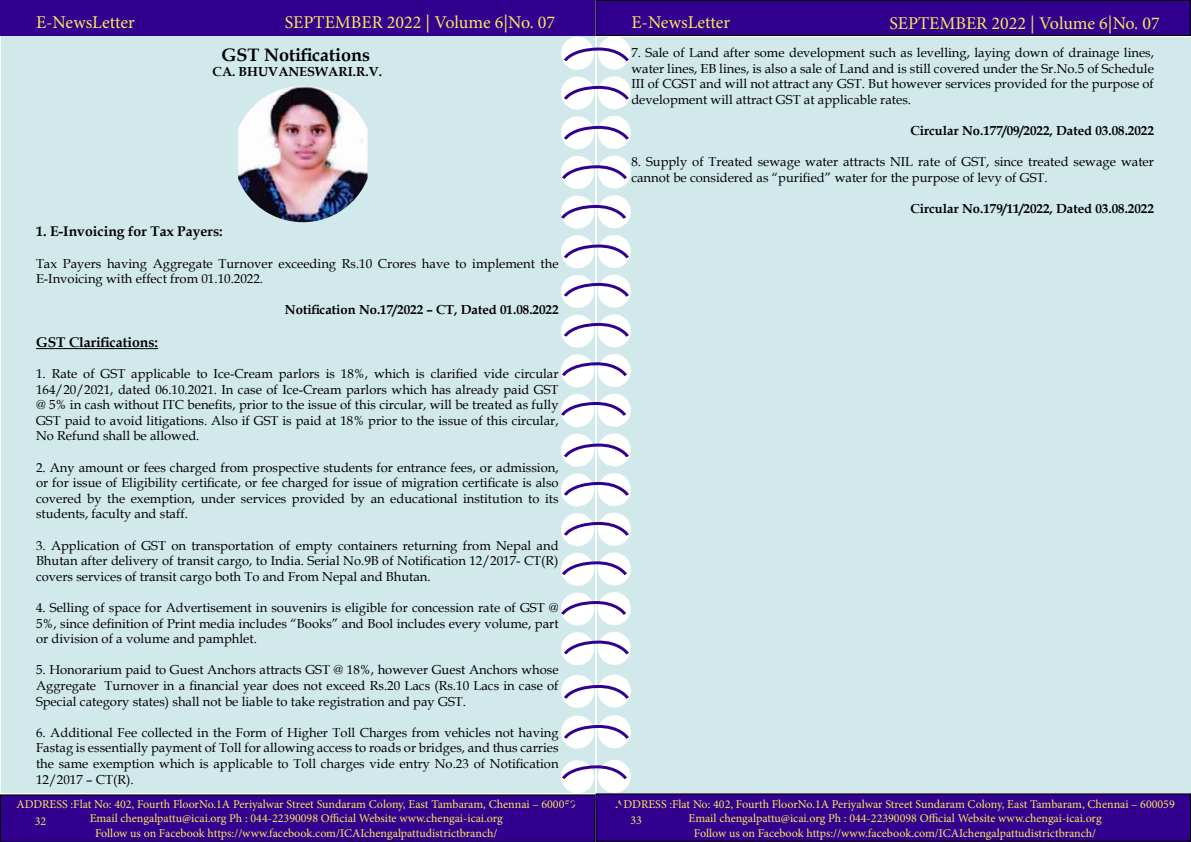
<style>
.page{position:relative;width:1191px;height:842px;background:#fff}
.page>*{position:absolute;margin:0;border:0;box-sizing:border-box;transform-origin:0 0}
.t1{font:18px "Minion Pro";color:#fce85d}
.t2{font:700 18px "Book Antiqua";color:#000}
.t3{font:700 14px "Book Antiqua";color:#000}
.t4{font:13px/15.6px "Book Antiqua";color:#000;text-align:justify}
.t5{font:700 13px "Book Antiqua";color:#000}
.t6{font:12px/14.4px "Minion Pro";color:#fce85d;text-align:center}
</style>
<div class="page">
<div style="left:1px;top:36px;width:593px;height:757px;background:#d2e9ec"></div>
<div style="left:597px;top:37px;width:593px;height:757px;background:#d2e9ec"></div>
<div style="left:0;top:0;width:595px;height:36px;background:#32008f"></div>
<div style="left:596px;top:0;width:594px;height:36px;background:#32008f"></div>
<div style="left:595px;top:0;width:595px;height:36px;border:1px solid #000"></div>
<div style="left:596px;top:794px;width:594px;height:47px;background:#32008f"></div>
<div style="left:595px;top:793px;width:596px;height:49px;border:1px solid #000"></div>
<div style="left:598px;top:36px;width:33px;height:34px;background:#fff;border-radius:50%"></div>
<div style="left:561px;top:37px;width:33px;height:33px;background:#fff;border-radius:50%"></div>
<div style="left:598px;top:76px;width:33px;height:33px;background:#fff;border-radius:50%"></div>
<div style="left:561px;top:77px;width:33px;height:33px;background:#fff;border-radius:50%"></div>
<div style="left:598px;top:116px;width:33px;height:33px;background:#fff;border-radius:50%"></div>
<div style="left:561px;top:116px;width:33px;height:33px;background:#fff;border-radius:50%"></div>
<div style="left:598px;top:156px;width:33px;height:33px;background:#fff;border-radius:50%"></div>
<div style="left:561px;top:156px;width:33px;height:33px;background:#fff;border-radius:50%"></div>
<div style="left:598px;top:195px;width:33px;height:33px;background:#fff;border-radius:50%"></div>
<div style="left:561px;top:196px;width:33px;height:33px;background:#fff;border-radius:50%"></div>
<div style="left:598px;top:235px;width:33px;height:33px;background:#fff;border-radius:50%"></div>
<div style="left:561px;top:235px;width:33px;height:33px;background:#fff;border-radius:50%"></div>
<div style="left:598px;top:275px;width:33px;height:33px;background:#fff;border-radius:50%"></div>
<div style="left:561px;top:275px;width:33px;height:33px;background:#fff;border-radius:50%"></div>
<div style="left:598px;top:314px;width:33px;height:33px;background:#fff;border-radius:50%"></div>
<div style="left:561px;top:315px;width:33px;height:33px;background:#fff;border-radius:50%"></div>
<div style="left:598px;top:354px;width:33px;height:33px;background:#fff;border-radius:50%"></div>
<div style="left:561px;top:354px;width:33px;height:33px;background:#fff;border-radius:50%"></div>
<div style="left:598px;top:394px;width:33px;height:33px;background:#fff;border-radius:50%"></div>
<div style="left:561px;top:394px;width:33px;height:33px;background:#fff;border-radius:50%"></div>
<div style="left:598px;top:433px;width:33px;height:33px;background:#fff;border-radius:50%"></div>
<div style="left:561px;top:434px;width:33px;height:33px;background:#fff;border-radius:50%"></div>
<div style="left:598px;top:473px;width:33px;height:33px;background:#fff;border-radius:50%"></div>
<div style="left:561px;top:473px;width:33px;height:33px;background:#fff;border-radius:50%"></div>
<div style="left:598px;top:513px;width:33px;height:33px;background:#fff;border-radius:50%"></div>
<div style="left:561px;top:513px;width:33px;height:33px;background:#fff;border-radius:50%"></div>
<div style="left:598px;top:552px;width:33px;height:33px;background:#fff;border-radius:50%"></div>
<div style="left:561px;top:553px;width:33px;height:33px;background:#fff;border-radius:50%"></div>
<div style="left:598px;top:592px;width:33px;height:33px;background:#fff;border-radius:50%"></div>
<div style="left:561px;top:592px;width:33px;height:33px;background:#fff;border-radius:50%"></div>
<div style="left:598px;top:632px;width:33px;height:33px;background:#fff;border-radius:50%"></div>
<div style="left:561px;top:632px;width:33px;height:33px;background:#fff;border-radius:50%"></div>
<div style="left:598px;top:674px;width:33px;height:33px;background:#fff;border-radius:50%"></div>
<div style="left:561px;top:675px;width:33px;height:33px;background:#fff;border-radius:50%"></div>
<div style="left:598px;top:715px;width:33px;height:33px;background:#fff;border-radius:50%"></div>
<div style="left:561px;top:715px;width:33px;height:34px;background:#fff;border-radius:50%"></div>
<div style="left:598px;top:760px;width:33px;height:33px;background:#fff;border-radius:50%"></div>
<div style="left:561px;top:760px;width:33px;height:33px;background:#fff;border-radius:50%"></div>
<svg style="left:562px;top:45px;width:68px;height:19px"></svg>
<svg style="left:562px;top:441px;width:68px;height:19px"></svg>
<svg style="left:562px;top:242px;width:68px;height:19px"></svg>
<svg style="left:562px;top:638px;width:68px;height:19px"></svg>
<svg style="left:562px;top:84px;width:68px;height:18px"></svg>
<svg style="left:562px;top:480px;width:68px;height:18px"></svg>
<svg style="left:562px;top:281px;width:68px;height:18px"></svg>
<svg style="left:562px;top:683px;width:68px;height:18px"></svg>
<svg style="left:562px;top:124px;width:68px;height:18px"></svg>
<svg style="left:562px;top:520px;width:68px;height:18px"></svg>
<svg style="left:562px;top:321px;width:68px;height:18px"></svg>
<svg style="left:562px;top:723px;width:68px;height:18px"></svg>
<svg style="left:561px;top:163px;width:68px;height:18px"></svg>
<svg style="left:561px;top:559px;width:68px;height:18px"></svg>
<svg style="left:561px;top:360px;width:68px;height:18px"></svg>
<svg style="left:561px;top:763px;width:67px;height:18px"></svg>
<svg style="left:561px;top:203px;width:65px;height:18px"></svg>
<svg style="left:561px;top:599px;width:65px;height:18px"></svg>
<svg style="left:561px;top:400px;width:67px;height:18px"></svg>
<div style="left:0;top:794px;width:628px;height:48px;background:#32008f"></div>
<hr style="left:36px;top:348px;width:122px;height:1px;background:#000">
<img style="left:238px;top:86px;width:129px;height:136px">
<h1 class="t1" style="left:36px;top:10px;width:100px">E-NewsLetter</h1>
<h1 class="t1" style="left:285px;top:10px;width:272px">SEPTEMBER 2022 | Volume 6|No. 07</h1>
<h1 class="t1" style="left:631px;top:10px;width:100px">E-NewsLetter</h1>
<h1 class="t1" style="left:889px;top:11px;width:272px">SEPTEMBER 2022 | Volume 6|No. 07</h1>
<h1 class="t2" style="left:222px;top:42px;width:150px">GST Notifications</h1>
<p class="t5" style="left:213px;top:62px;width:171px">CA. BHUVANESWARI.R.V.</p>
<p class="t4" style="left:631px;top:44px;width:524px">7. Sale of Land after some development such as levelling, laying down of drainage lines, water lines, EB lines, is also a sale of Land and is still covered under the Sr.No.5 of Schedule III of CGST and will not attract any GST. But however services provided for the purpose of development will attract GST at applicable rates.</p>
<p class="t5" style="left:910px;top:122px;width:245px">Circular No.177/09/2022, Dated 03.08.2022</p>
<p class="t4" style="left:631px;top:154px;width:524px">8. Supply of Treated sewage water attracts NIL rate of GST, since treated sewage water cannot be considered as “purified” water for the purpose of levy of GST.</p>
<p class="t5" style="left:910px;top:200px;width:245px">Circular No.179/11/2022, Dated 03.08.2022</p>
<p class="t3" style="left:36px;top:222px;width:188px">1. E-Invoicing for Tax Payers:</p>
<p class="t4" style="left:36px;top:255px;width:524px">Tax Payers having Aggregate Turnover exceeding Rs.10 Crores have to implement the<br>E-Invoicing with effect from 01.10.2022.</p>
<p class="t5" style="left:285px;top:301px;width:275px">Notification No.17/2022 – CT, Dated 01.08.2022</p>
<p class="t3" style="left:36px;top:332px;width:124px">GST Clarifications:</p>
<p class="t4" style="left:36px;top:365px;width:524px">1. Rate of GST applicable to Ice-Cream parlors is 18%, which is clarified vide circular 164/20/2021, dated 06.10.2021. In case of Ice-Cream parlors which has already paid GST @ 5% in cash without ITC benefits, prior to the issue of this circular, will be treated as fully GST paid to avoid litigations. Also if GST is paid at 18% prior to the issue of this circular, No Refund shall be allowed.</p>
<p class="t4" style="left:36px;top:459px;width:524px">2. Any amount or fees charged from prospective students for entrance fees, or admission, or for issue of Eligibility certificate, or fee charged for issue of migration certificate is also covered by the exemption, under services provided by an educational institution to its students, faculty and staff.</p>
<p class="t4" style="left:36px;top:537px;width:524px">3. Application of GST on transportation of empty containers returning from Nepal and Bhutan after delivery of transit cargo, to India. Serial No.9B of Notification 12/2017- CT(R) covers services of transit cargo both To and From Nepal and Bhutan.</p>
<p class="t4" style="left:36px;top:599px;width:524px">4. Selling of space for Advertisement in souvenirs is eligible for concession rate of GST @ 5%, since definition of Print media includes “Books” and Bool includes every volume, part or division of a volume and pamphlet.</p>
<p class="t4" style="left:36px;top:662px;width:524px">5. Honorarium paid to Guest Anchors attracts GST @ 18%, however Guest Anchors whose Aggregate Turnover in a financial year does not exceed Rs.20 Lacs (Rs.10 Lacs in case of Special category states) shall not be liable to take registration and pay GST.</p>
<p class="t4" style="left:36px;top:724px;width:524px">6. Additional Fee collected in the Form of Higher Toll Charges from vehicles not having Fastag is essentially payment of Toll for allowing access to roads or bridges, and thus carries the same exemption which is applicable to Toll charges vide entry No.23 of Notification 12/2017 – CT(R).</p>
<p class="t6" style="left:16px;top:797px;width:561px">ADDRESS :Flat No: 402, Fourth FloorNo.1A Periyalwar Street Sundaram Colony, East Tambaram, Chennai – 600059<br>Email chengalpattu@icai.org Ph : 044-22390098 Official Website www.chengai-icai.org<br>Follow us on Facebook https://www.facebook.com/ICAIchengalpattudistrictbranch/</p>
<p class="t6" style="left:35px;top:814px;width:13px">32</p>
<p class="t6" style="left:615px;top:797px;width:561px">ADDRESS :Flat No: 402, Fourth FloorNo.1A Periyalwar Street Sundaram Colony, East Tambaram, Chennai – 600059<br>Email chengalpattu@icai.org Ph : 044-22390098 Official Website www.chengai-icai.org<br>Follow us on Facebook https://www.facebook.com/ICAIchengalpattudistrictbranch/</p>
<p class="t6" style="left:630px;top:813px;width:13px">33</p>
</div>
